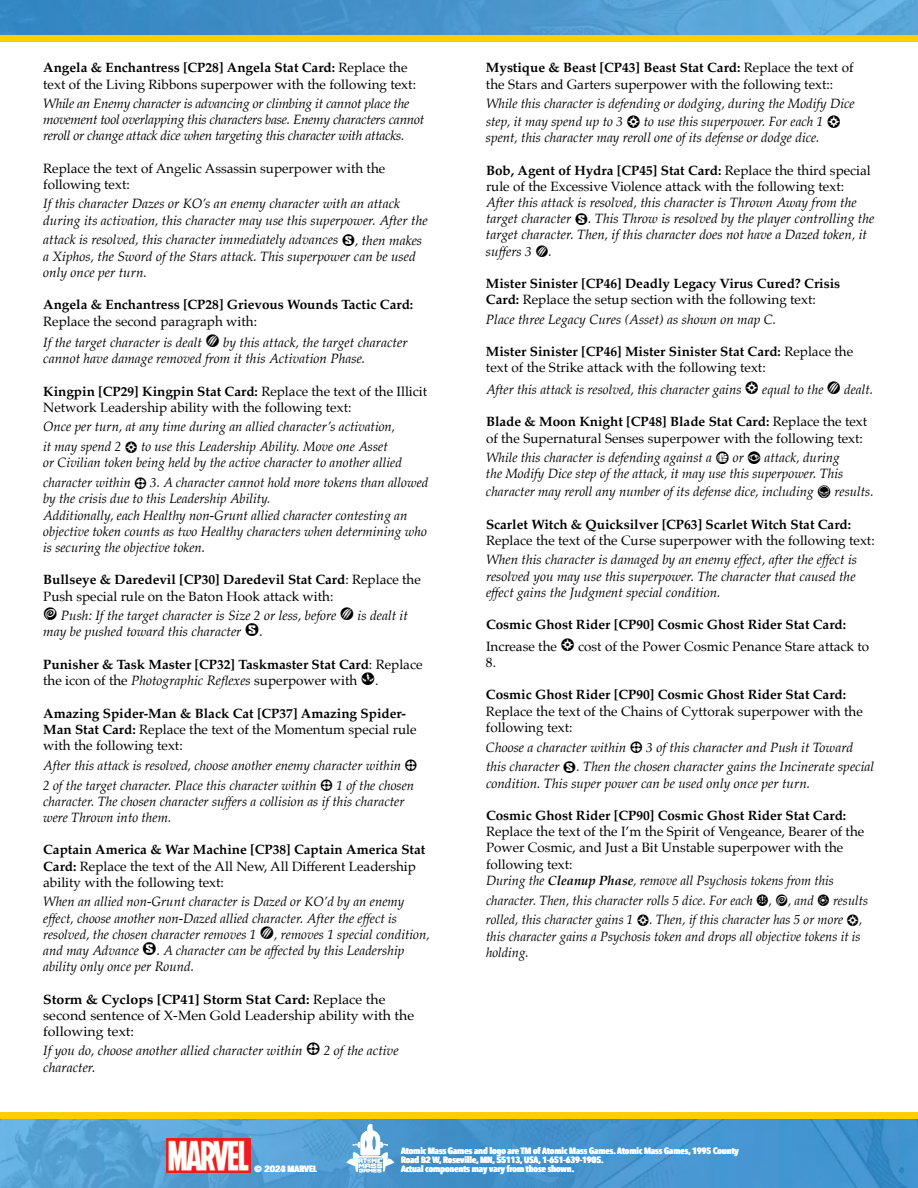
<style>
.page{position:relative;width:918px;height:1188px;background:#fff}
.page>*{position:absolute;margin:0;border:0;box-sizing:border-box;transform-origin:0 0}
.t1{font:italic 13.5px/16.2px "Palatino";color:#000}
.t2{font:13.5px/16.2px "Palatino";color:#000}
.t3{font:700 13.5px/16.5px "Palatino";color:#000}
.t4{font:italic 13.5px/19.8px "Palatino";color:#000;scale:.96 1}
.t5{font:italic 13.5px/16.2px "Palatino";letter-spacing:-.02em;color:#000}
.t6{font:13.5px/16.2px "Palatino";color:#000;scale:1.05 1}
.t7{font:700 9px/9px "Avenir Next Condensed";color:#fff}
.t8{font:900 9px "Avenir";color:#fff}
.s1{font-weight:700}
.s2{font-family:"Infinity Crisis";font-style:normal;font-size:16.5px}
.s3{font-style:normal}
.s4{font-family:"Infinity Crisis";font-style:normal;font-size:18px}
.s5{font-weight:400}
.s6{font-weight:400;font-style:italic}
.s7{font-family:"Infinity Crisis";font-weight:400;font-size:18px}
.s8{font-family:"Infinity Crisis";font-size:18px}
.s9{font-style:italic}
.s10{font-weight:700;font-style:italic}
.s11{font-family:"Avenir";font-weight:900}
</style>
<div class="page">
<img style="left:0;top:0;width:918px;height:35px">
<div style="left:0;top:35px;width:918px;height:7px;background:#ffcf01"></div>
<img style="left:0;top:1119px;width:918px;height:69px">
<div style="left:0;top:1112px;width:918px;height:7px;background:#ffcf01"></div>
<svg style="left:346px;top:1124px;width:48px;height:48px"></svg>
<img style="left:167px;top:1139px;width:83px;height:33px">
<p class="t2" style="left:43px;top:60px;width:374px"><span class="s1">Angela &amp; Enchantress [CP28] Angela Stat Card:</span> Replace the text of the Living Ribbons superpower with the following text:</p>
<p class="t5" style="left:43px;top:95px;width:383px">While an Enemy character is advancing or climbing it cannot place the movement tool overlapping this characters base. Enemy characters cannot reroll or change attack dice when targeting this character with attacks.</p>
<p class="t2" style="left:43px;top:160px;width:344px">Replace the text of Angelic Assassin superpower with the following text:</p>
<p class="t1" style="left:43px;top:196px;width:386px">If this character Dazes or KO’s an enemy character with an attack during its activation, this character may use this superpower. After the</p>
<p class="t1" style="left:43px;top:232px;width:381px">attack is resolved, this character immediately advances <span class="s2">1</span>, then makes a Xiphos, the Sword of the Stars attack. This superpower can be used only once per turn.</p>
<p class="t3" style="left:43px;top:296px;width:372px">Angela &amp; Enchantress [CP28] Grievous Wounds Tactic Card:</p>
<p class="t1" style="left:43px;top:310px;width:366px;line-height:21.6px"><span class="s3">Replace the second paragraph with:<br></span>If the target character is dealt <span class="s4">J</span> by this attack, the target character</p>
<p class="t1" style="left:43px;top:350px;width:324px">cannot have damage removed from it this Activation Phase.</p>
<p class="t2" style="left:43px;top:383px;width:386px"><span class="s1">Kingpin [CP29] Kingpin Stat Card:</span> Replace the text of the Illicit<br>Network Leadership ability with the following text:</p>
<p class="t1" style="left:43px;top:417px;width:354px;line-height:19.8px">Once per turn, at any time during an allied character’s activation, it may spend 2 <span class="s2">G</span> to use this Leadership Ability. Move one Asset</p>
<p class="t1" style="left:43px;top:453px;width:387px;line-height:19.8px">or Civilian token being held by the active character to another allied character within <span class="s2">I</span> 3. A character cannot hold more tokens than allowed</p>
<p class="t1" style="left:43px;top:490px;width:385px">by the crisis due to this Leadership Ability.<br>Additionally, each Healthy non-Grunt allied character contesting an objective token counts as two Healthy characters when determining who is securing the objective token.</p>
<p class="t2" style="left:43px;top:572px;width:379px"><span class="s1">Bullseye &amp; Daredevil [CP30] Daredevil Stat Card</span>: Replace the<br>Push special rule on the Baton Hook attack with:</p>
<p class="t1" style="left:43px;top:607px;width:366px"><span class="s4">L</span> Push: If the target character is Size 2 or less, before <span class="s4">J</span> is dealt it may be pushed toward this character <span class="s4">1</span>.</p>
<p class="t3" style="left:43px;top:656px;width:381px">Punisher &amp; Task Master [CP32] Taskmaster Stat Card<span class="s5">: Replace the icon of the</span> <span class="s6">Photographic Reflexes</span> <span class="s5">superpower with</span> <span class="s7">B</span><span class="s5">.</span></p>
<p class="t2" style="left:43px;top:705px;width:375px"><span class="s1">Amazing Spider-Man &amp; Black Cat [CP37] Amazing Spider-<br>Man Stat Card:</span> Replace the text of the Momentum special rule with the following text:</p>
<p class="t1" style="left:43px;top:755px;width:376px;line-height:19.8px">After this attack is resolved, choose another enemy character within <span class="s2">I<br></span>2 of the target character. Place this character within <span class="s2">I</span> 1 of the chosen</p>
<p class="t1" style="left:43px;top:793px;width:363px">character. The chosen character suffers a collision as if this character were Thrown into them.</p>
<p class="t2" style="left:43px;top:842px;width:384px"><span class="s1">Captain America &amp; War Machine [CP38] Captain America Stat<br>Card:</span> Replace the text of the All New, All Different Leadership ability with the following text:</p>
<p class="t1" style="left:43px;top:893px;width:388px">When an allied non-Grunt character is Dazed or KO’d by an enemy effect, choose another non-Dazed allied character. After the effect is resolved, the chosen character removes 1 <span class="s4">J</span>, removes 1 special condition, and may Advance <span class="s4">1</span>. A character can be affected by this Leadership ability only once per Round.</p>
<p class="t6" style="left:43px;top:991px;width:355px"><span class="s1">Storm &amp; Cyclops [CP41] Storm Stat Card:</span> Replace the second sentence of X-Men Gold Leadership ability with the following text:</p>
<p class="t1" style="left:43px;top:1042px;width:357px">If you do, choose another allied character within <span class="s4">I</span> 2 of the active character.</p>
<p class="t2" style="left:486px;top:60px;width:369px"><span class="s1">Mystique &amp; Beast [CP43] Beast Stat Card:</span> Replace the text of the Stars and Garters superpower with the following text::</p>
<p class="t1" style="left:486px;top:94px;width:370px;line-height:18px">While this character is defending or dodging, during the Modify Dice step, it may spend up to 3 <span class="s4">G</span> to use this superpower. For each 1 <span class="s4">G</span></p>
<p class="t1" style="left:486px;top:129px;width:335px">spent, this character may reroll one of its defense or dodge dice.</p>
<p class="t2" style="left:486px;top:162px;width:386px"><span class="s1">Bob, Agent of Hydra [CP45] Stat Card:</span> Replace the third special rule of the Excessive Violence attack with the following text:</p>
<p class="t1" style="left:486px;top:194px;width:390px">After this attack is resolved, this character is Thrown Away from the target character <span class="s2">1</span>. This Throw is resolved by the player controlling the target character. Then, if this character does not have a Dazed token, it suffers 3 <span class="s2">J</span>.</p>
<p class="t3" style="left:486px;top:275px;width:356px">Mister Sinister [CP46] Deadly Legacy Virus Cured? Crisis<br>Card: <span class="s5">Replace the setup section with the following text:</span></p>
<p class="t1" style="left:486px;top:311px;width:292px">Place three Legacy Cures (Asset) as shown on map C.</p>
<p class="t2" style="left:486px;top:343px;width:369px"><span class="s1">Mister Sinister [CP46] Mister Sinister Stat Card:</span> Replace the text of the Strike attack with the following text:</p>
<p class="t1" style="left:486px;top:381px;width:389px">After this attack is resolved, this character gains <span class="s4">G</span> equal to the <span class="s4">J</span> dealt.</p>
<p class="t2" style="left:486px;top:414px;width:383px"><span class="s1">Blade &amp; Moon Knight [CP48] Blade Stat Card:</span> Replace the text of the Supernatural Senses superpower with the following text:</p>
<p class="t1" style="left:486px;top:449px;width:359px">While this character is defending against a <span class="s4">D</span> or <span class="s4">E</span> attack, during the Modify Dice step of the attack, it may use this superpower. This</p>
<p class="t1" style="left:486px;top:483px;width:389px">character may reroll any number of its defense dice, including <span class="s4">O</span> results.</p>
<p class="t3" style="left:486px;top:515px;width:367px">Scarlet Witch &amp; Quicksilver [CP63] Scarlet Witch Stat Card:</p>
<p class="t2" style="left:486px;top:532px;width:390px">Replace the text of the Curse superpower with the following text:</p>
<p class="t1" style="left:486px;top:551px;width:373px;text-align:justify">When this character is damaged by an enemy effect, after the effect is resolved you may use this superpower. The character that caused the effect gains the Judgment special condition.</p>
<p class="t2" style="left:486px;top:614px;width:385px;line-height:21.6px"><span class="s1">Cosmic Ghost Rider [CP90] Cosmic Ghost Rider Stat Card:<br></span>Increase the <span class="s8">G</span> cost of the Power Cosmic Penance Stare attack to</p>
<p class="t2" style="left:486px;top:654px;width:12px">8.</p>
<p class="t3" style="left:486px;top:686px;width:362px">Cosmic Ghost Rider [CP90] Cosmic Ghost Rider Stat Card:</p>
<p class="t2" style="left:486px;top:703px;width:378px">Replace the text of the Chains of Cyttorak superpower with the following text:</p>
<p class="t1" style="left:486px;top:737px;width:390px;line-height:19.8px">Choose a character within <span class="s2">I</span> 3 of this character and Push it Toward this character <span class="s2">1</span>. Then the chosen character gains the Incinerate special</p>
<p class="t1" style="left:486px;top:775px;width:326px">condition. This super power can be used only once per turn.</p>
<p class="t3" style="left:486px;top:807px;width:362px">Cosmic Ghost Rider [CP90] Cosmic Ghost Rider Stat Card:</p>
<p class="t2" style="left:486px;top:823px;width:380px">Replace the text of the I’m the Spirit of Vengeance, Bearer of the Power Cosmic, and Just a Bit Unstable superpower with the following text:<br><span class="s9">During the</span> <span class="s10">Cleanup Phase</span><span class="s9">, remove all Psychosis tokens from this</span></p>
<p class="t4" style="left:486px;top:890px;width:400px">character. Then, this character rolls 5 dice. For each <span class="s2">P</span>, <span class="s2">L</span>, and <span class="s2">M</span> results rolled, this character gains 1 <span class="s2">G</span>. Then, if this character has 5 or more <span class="s2">G</span>,</p>
<p class="t4" style="left:486px;top:928px;width:392px;line-height:16.2px">this character gains a Psychosis token and drops all objective tokens it is holding.</p>
<p class="t7" style="left:401px;top:1146px;width:339px">Atomic Mass Games and logo are TM of Atomic Mass Games. Atomic Mass Games, 1995 County<br>Road B2 W, Roseville, MN, 55113, USA, 1-651-639-1905.</p>
<p class="t7" style="left:254px;top:1164px;width:64px"><span class="s11">© 2024</span> MARVEL</p>
<p class="t7" style="left:401px;top:1164px;width:175px">Actual components may vary from those shown.</p>
<p class="t8" style="left:281px;top:1161px;width:7px">3</p>
</div>
